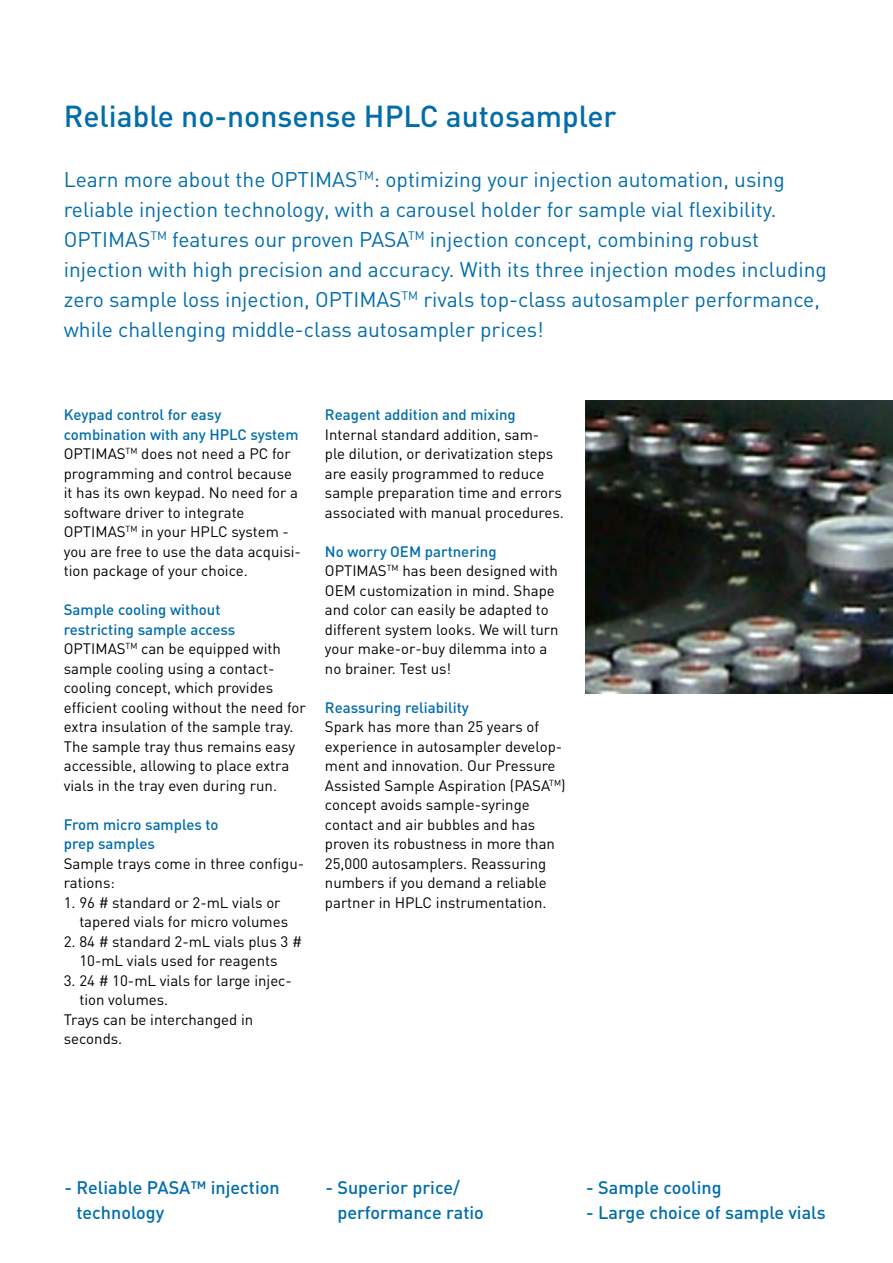
<style>
.page{position:relative;width:893px;height:1263px;background:#fff}
.page>*{position:absolute;margin:0;border:0;box-sizing:border-box;transform-origin:0 0}
.t1{font:500 30px "DIN";color:#006dab}
.t2{font:21px/30px "DIN";color:#006dab}
.t3{font:500 18px/25.5px "DIN";color:#006dab}
.t4{font:15px/19.5px "DIN";color:#000}
.t5{font:500 15px/19.5px "DIN";color:#006dab}
.s1{font-weight:500;color:#006dab}
</style>
<div class="page">
<img style="left:585px;top:401px;width:308px;height:292px">
<h1 class="t1" style="left:64px;top:97px;width:554px">Reliable no-nonsense HPLC autosampler</h1>
<p class="t2" style="left:64px;top:164px;width:765px">Learn more about the OPTIMAS<sup>TM</sup>: optimizing your injection automation, using reliable injection technology, with a carousel holder for sample vial flexibility.<br>OPTIMAS<sup>TM</sup> features our proven PASA<sup>TM</sup> injection concept, combining robust injection with high precision and accuracy. With its three injection modes including zero sample loss injection, OPTIMAS<sup>TM</sup> rivals top-class autosampler performance, while challenging middle-class autosampler prices!</p>
<p class="t4" style="left:64px;top:405px;width:239px"><span class="s1">Keypad control for easy combination with any HPLC system<br></span>OPTIMAS<sup>TM</sup> does not need a PC for programming and control because it has its own keypad. No need for a software driver to integrate<br>OPTIMAS<sup>TM</sup> in your HPLC system - you are free to use the data acquisi&shy;tion package of your choice.</p>
<p class="t4" style="left:64px;top:600px;width:244px"><span class="s1">Sample cooling without<br>restricting sample access<br></span>OPTIMAS<sup>TM</sup> can be equipped with sample cooling using a contact&shy;cooling concept, which provides efficient cooling without the need for extra insulation of the sample tray.<br>The sample tray thus remains easy accessible, allowing to place extra vials in the tray even during run.</p>
<p class="t5" style="left:64px;top:814px;width:156px">From micro samples to prep samples</p>
<p class="t4" style="left:64px;top:853px;width:242px">Sample trays come in three configu&shy;rations:</p>
<p class="t4" style="left:79px;top:892px;width:210px;text-indent:-16px">1. 96 # standard or 2-mL vials or tapered vials for micro volumes</p>
<p class="t4" style="left:64px;top:931px;width:240px;text-align:center">2. 84 # standard 2-mL vials plus 3 #<br>10-mL vials used for reagents</p>
<p class="t4" style="left:64px;top:970px;width:230px">3. 24 # 10-mL vials for large injec-</p>
<p class="t4" style="left:79px;top:990px;width:90px">tion volumes.</p>
<p class="t4" style="left:64px;top:1009px;width:191px">Trays can be interchanged in</p>
<p class="t4" style="left:64px;top:1029px;width:60px">seconds.</p>
<p class="t5" style="left:325px;top:404px;width:192px">Reagent addition and mixing</p>
<p class="t4" style="left:325px;top:424px;width:240px">Internal standard addition, sam-<br>ple dilution, or derivatization steps are easily programmed to reduce sample preparation time and errors associated with manual procedures.</p>
<p class="t4" style="left:325px;top:541px;width:235px"><span class="s1">No worry OEM partnering<br></span>OPTIMAS<sup>TM</sup> has been designed with<br>OEM customization in mind. Shape and color can easily be adapted to different system looks. We will turn your make-or-buy dilemma into a no brainer. Test us!</p>
<p class="t5" style="left:325px;top:697px;width:145px">Reassuring reliability</p>
<p class="t4" style="left:325px;top:717px;width:242px">Spark has more than 25 years of experience in autosampler develop&shy;ment and innovation. Our Pressure Assisted Sample Aspiration (PASA<sup>TM</sup>) concept avoids sample-syringe contact and air bubbles and has proven its robustness in more than 25,000 autosamplers. Reassuring numbers if you demand a reliable partner in HPLC instrumentation.</p>
<p class="t3" style="left:76px;top:1174px;width:205px;text-indent:-12px">- Reliable PASA™ injection technology</p>
<p class="t3" style="left:337px;top:1174px;width:148px;text-indent:-12px">- Superior price/ performance ratio</p>
<p class="t3" style="left:586px;top:1174px;width:137px">- Sample cooling</p>
<p class="t3" style="left:586px;top:1199px;width:241px">- Large choice of sample vials</p>
</div>
